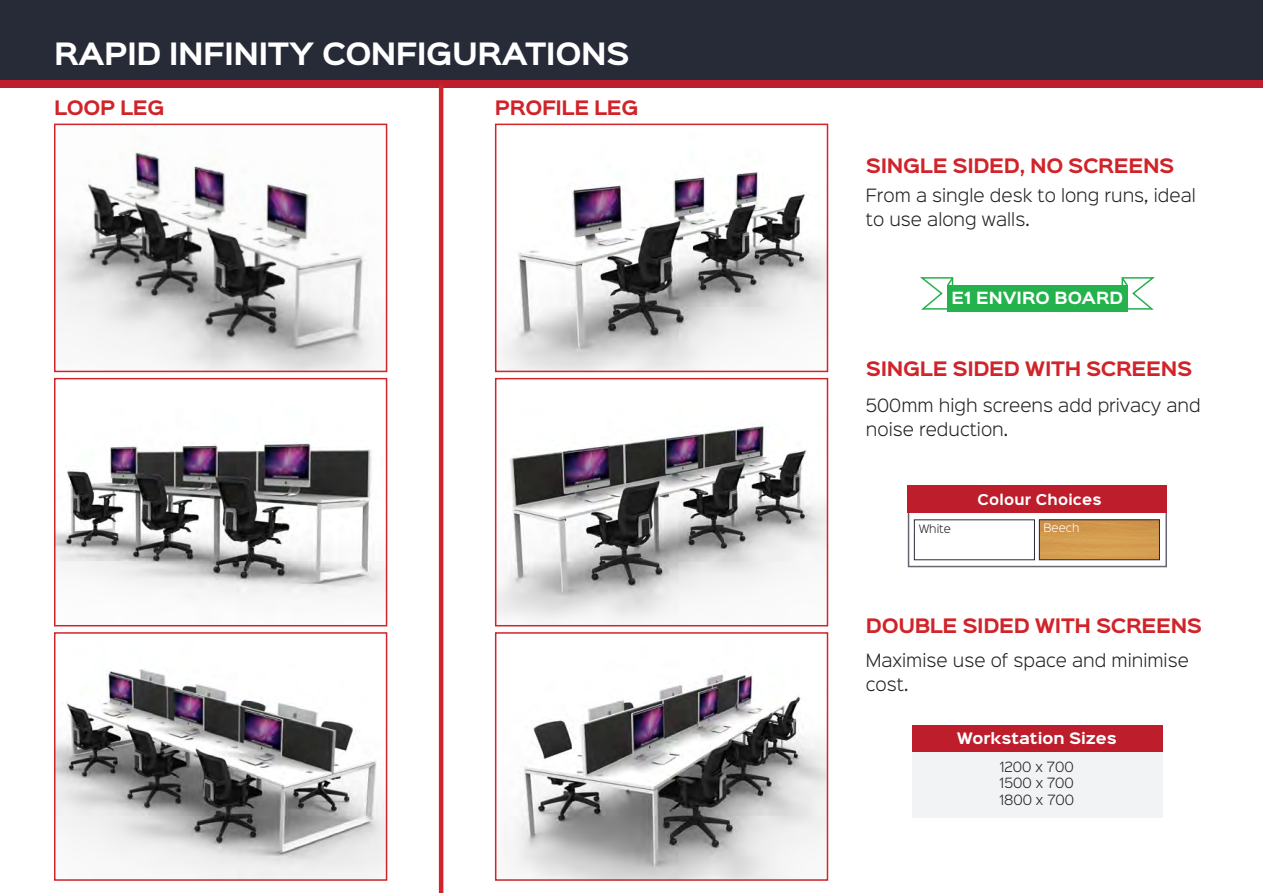
<style>
.page{position:relative;width:1263px;height:893px;background:#fff}
.page>*{position:absolute;margin:0;border:0;box-sizing:border-box;transform-origin:0 0}
.t1{font:700 27.75px "Sinkin Sans 700";letter-spacing:-.02em;color:#fff}
.t2{font:700 18px "Sinkin Sans 700";letter-spacing:-.02em;color:#d1232a}
.t3{font:300 16.5px/24px "Sinkin Sans 300";color:#231f20}
.t4{font:700 15.15px "Sinkin Sans 700";color:#fff}
.t5{font:700 14.25px "Sinkin Sans 700";color:#fff}
.t6{font:700 13.5px "Sinkin Sans 700";letter-spacing:.02em;color:#fff}
.t7{font:300 12.75px "Sinkin Sans 300";color:#231f20}
.t8{font:300 10.5px "Sinkin Sans 300";color:#231f20}
.t9{font:300 10.5px "Sinkin Sans 300";color:#fff}
</style>
<div class="page">
<div style="left:0;top:0;width:1263px;height:81px;background:#272b37"></div>
<div style="left:0;top:80px;width:1263px;height:8px;background:#be1d2c"></div>
<hr style="left:439px;top:85px;width:4px;height:808px;background:#d1232a">
<img style="left:501px;top:172px;width:324px;height:197px">
<div style="left:495px;top:124px;width:333px;height:248px;border:2px solid #d1232a"></div>
<img style="left:498px;top:426px;width:327px;height:195px">
<div style="left:495px;top:378px;width:333px;height:248px;border:2px solid #d1232a"></div>
<img style="left:514px;top:674px;width:311px;height:204px">
<div style="left:495px;top:632px;width:333px;height:249px;border:2px solid #d1232a"></div>
<div style="left:947px;top:285px;width:181px;height:26px;background:#23b24b"></div>
<svg style="left:1121px;top:277px;width:34px;height:33px"></svg>
<svg style="left:920px;top:277px;width:34px;height:33px"></svg>
<div style="left:949px;top:287px;width:177px;height:22px;background:#23b24b"></div>
<div style="left:908px;top:486px;width:259px;height:81px;border:2px solid #666673"></div>
<div style="left:908px;top:486px;width:259px;height:27px;background:#be1d2c"></div>
<img style="left:1041px;top:521px;width:117px;height:37px">
<div style="left:1039px;top:519px;width:121px;height:41px;border:1px solid #272b37"></div>
<div style="left:912px;top:752px;width:250px;height:65px;background:#f2f3f4"></div>
<div style="left:912px;top:726px;width:250px;height:26px;background:#be1d2c"></div>
<img style="left:57px;top:151px;width:318px;height:218px">
<div style="left:54px;top:124px;width:333px;height:248px;border:2px solid #d1232a"></div>
<img style="left:57px;top:440px;width:327px;height:155px">
<div style="left:54px;top:378px;width:333px;height:248px;border:2px solid #d1232a"></div>
<img style="left:57px;top:669px;width:327px;height:209px">
<div style="left:54px;top:632px;width:333px;height:249px;border:2px solid #d1232a"></div>
<p class="t1" style="left:54px;top:39px;width:577px">RAPID INFINITY CONFIGURATIONS</p>
<p class="t2" style="left:54px;top:99px;width:112px">LOOP LEG</p>
<p class="t2" style="left:495px;top:99px;width:145px">PROFILE LEG</p>
<p class="t2" style="left:866px;top:156px;width:310px">SINGLE SIDED, NO SCREENS</p>
<p class="t3" style="left:866px;top:182px;width:331px">From a single desk to long runs, ideal to use along walls.</p>
<p class="t4" style="left:951px;top:290px;width:173px">E1 ENVIRO BOARD</p>
<p class="t2" style="left:866px;top:359px;width:328px">SINGLE SIDED WITH SCREENS</p>
<p class="t3" style="left:866px;top:392px;width:336px">500mm high screens add privacy and noise reduction.</p>
<p class="t6" style="left:977px;top:492px;width:126px">Colour Choices</p>
<p class="t8" style="left:919px;top:520px;width:34px">White</p>
<p class="t9" style="left:1043px;top:519px;width:37px">Beech</p>
<p class="t2" style="left:866px;top:616px;width:338px">DOUBLE SIDED WITH SCREENS</p>
<p class="t3" style="left:866px;top:647px;width:325px">Maximise use of space and minimise cost.</p>
<p class="t5" style="left:957px;top:731px;width:161px">Workstation Sizes</p>
<p class="t7" style="left:1000px;top:756px;width:75px">1200 x 700</p>
<p class="t7" style="left:1000px;top:773px;width:76px">1500 x 700</p>
<p class="t7" style="left:999px;top:789px;width:76px">1800 x 700</p>
</div>
